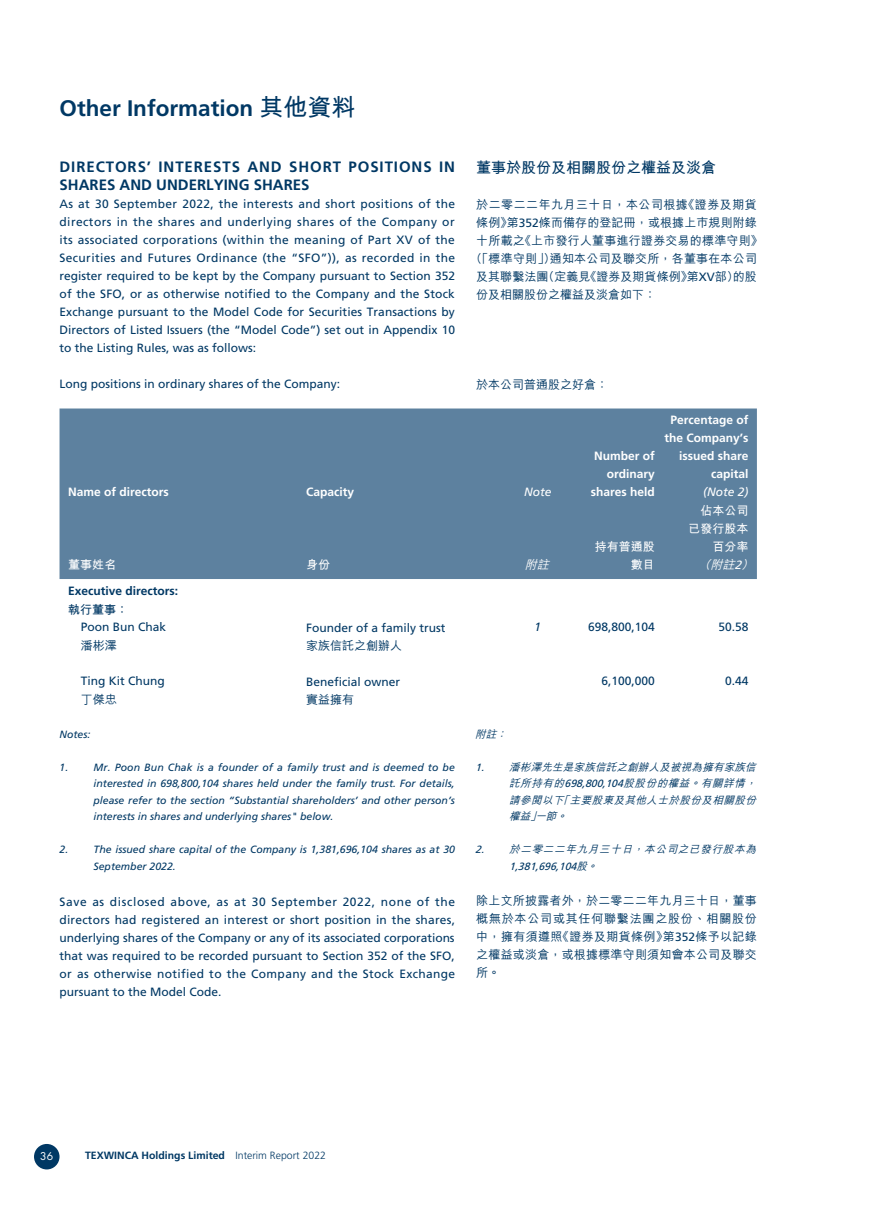
<style>
.page{position:relative;width:893px;height:1212px;background:#fff}
.page>*{position:absolute;margin:0;border:0;box-sizing:border-box;transform-origin:0 0}
.t1{font:700 22.5px "Frutiger LT Std";color:#003864}
.t2{font:700 15px/18px "Frutiger LT Std";letter-spacing:.06em;color:#003864}
.t3{font:700 15px "M Hei HK";color:#003864}
.t4{font:12px/18px "Frutiger LT Std";color:#003864;text-align:justify}
.t5{font:500 12px/18px "M Hei HK";letter-spacing:.015em;color:#003864;text-align:justify}
.t6{font:700 12px/18px "Frutiger LT Std";color:#fff;text-align:right}
.t7{font:700 12px/18px "M Hei HK";color:#fff;text-align:right}
.t8{font:500 12px "M Hei HK";letter-spacing:.04em;color:#003864}
.t9{font:700 12px "Frutiger LT Std";color:#003864}
.t10{font:italic 12px "Frutiger LT Std";color:#fff}
.t11{font:italic 500 12px "M Hei HK";color:#fff}
.t12{font:700 12px "M Hei HK";color:#003864}
.t13{font:italic 12px "Frutiger LT Std";color:#003864}
.t14{font:italic 10.5px/16.5px "Frutiger LT Std";color:#003864;text-align:justify}
.t15{font:italic 500 10.5px/16.5px "M Hei HK";color:#003864;text-align:justify}
.t16{font:700 10.5px "Frutiger LT Std";color:#003864}
.t17{font:italic 10.5px "Frutiger LT Std";color:#003864}
.t18{font:10.5px "Futura Std";color:#fff}
.s1{font-family:"M Hei HK";font-size:24px}
.s2{font-family:"Frutiger LT Std";font-weight:400}
.s3{font-family:"M Hei HK";font-weight:500}
.s4{font-weight:300}
</style>
<div class="page">
<div style="left:34px;top:1144px;width:26px;height:25px;background:#003864;border-radius:50%"></div>
<div style="left:60px;top:408px;width:697px;height:171px;background:#5d819f"></div>
<h1 class="t1" style="left:60px;top:95px;width:298px">Other Information <span class="s1">其他資料</span></h1>
<p class="t2" style="left:60px;top:158px;width:397px">DIRECTORS’ INTERESTS AND SHORT POSITIONS IN<br>SHARES AND UNDERLYING SHARES</p>
<p class="t4" style="left:60px;top:195px;width:397px">As at 30 September 2022, the interests and short positions of the directors in the shares and underlying shares of the Company or its associated corporations (within the meaning of Part XV of the Securities and Futures Ordinance (the “SFO”)), as recorded in the register required to be kept by the Company pursuant to Section 352 of the SFO, or as otherwise notified to the Company and the Stock Exchange pursuant to the Model Code for Securities Transactions by Directors of Listed Issuers (the “Model Code”) set out in Appendix 10 to the Listing Rules, was as follows:</p>
<p class="t4" style="left:60px;top:375px;width:282px">Long positions in ordinary shares of the Company:</p>
<p class="t3" style="left:476px;top:156px;width:241px">董事於股份及相關股份之權益及淡倉</p>
<p class="t8" style="left:476px;top:196px;width:282px">於二零二二年九月三十日，本公司根據《證券及期貨</p>
<p class="t5" style="left:476px;top:213px;width:282px">條例》第<span class="s2">352</span>條而備存的登記冊，或根據上巿規則附錄</p>
<p class="t5" style="left:476px;top:231px;width:288px">十所載之《上市發行人董事進行證券交易的標準守則》</p>
<p class="t5" style="left:470px;top:249px;width:288px">（「標準守則」）通知本公司及聯交所，各董事在本公司</p>
<p class="t5" style="left:476px;top:267px;width:282px">及其聯繫法團（定義見《證券及期貨條例》第<span class="s2">XV</span>部）的股</p>
<p class="t5" style="left:476px;top:285px;width:181px">份及相關股份之權益及淡倉如下：</p>
<p class="t5" style="left:476px;top:375px;width:133px">於本公司普通股之好倉：</p>
<p class="t6" style="left:68px;top:483px;width:102px">Name of directors</p>
<p class="t6" style="left:306px;top:483px;width:50px">Capacity</p>
<p class="t10" style="left:524px;top:485px;width:29px">Note</p>
<p class="t7" style="left:68px;top:555px;width:49px">董事姓名</p>
<p class="t7" style="left:306px;top:555px;width:25px">身份</p>
<p class="t11" style="left:525px;top:556px;width:30px">附註</p>
<p class="t6" style="left:591px;top:447px;width:66px">Number of ordinary shares held</p>
<p class="t7" style="left:595px;top:537px;width:61px">持有普通股數目</p>
<p class="t6" style="left:664px;top:411px;width:86px">Percentage of the Company’s issued share capital</p>
<p class="t10" style="left:703px;top:485px;width:47px">(Note 2)</p>
<p class="t7" style="left:700px;top:501px;width:49px">佔本公司</p>
<p class="t7" style="left:688px;top:519px;width:61px">已發行股本</p>
<p class="t7" style="left:712px;top:537px;width:37px">百分率</p>
<p class="t11" style="left:698px;top:556px;width:60px">（附註<span class="s2">2</span>）</p>
<p class="t9" style="left:68px;top:584px;width:112px">Executive directors:</p>
<p class="t12" style="left:68px;top:600px;width:61px">執行董事：</p>
<p class="t4" style="left:81px;top:618px;width:87px">Poon Bun Chak</p>
<p class="t4" style="left:306px;top:618px;width:141px">Founder of a family trust</p>
<p class="t13" style="left:535px;top:620px;width:8px">1</p>
<p class="t4" style="left:588px;top:618px;width:68px">698,800,104</p>
<p class="t4" style="left:718px;top:618px;width:32px">50.58</p>
<p class="t5" style="left:81px;top:635px;width:37px">潘彬澤</p>
<p class="t5" style="left:306px;top:635px;width:97px">家族信託之創辦人</p>
<p class="t4" style="left:81px;top:672px;width:86px">Ting Kit Chung</p>
<p class="t4" style="left:306px;top:672px;width:96px">Beneficial owner</p>
<p class="t4" style="left:601px;top:672px;width:55px">6,100,000</p>
<p class="t4" style="left:725px;top:672px;width:25px">0.44</p>
<p class="t5" style="left:81px;top:689px;width:37px">丁傑忠</p>
<p class="t5" style="left:306px;top:689px;width:49px">實益擁有</p>
<p class="t14" style="left:60px;top:726px;width:32px">Notes:</p>
<p class="t14" style="left:60px;top:759px;width:10px">1.</p>
<p class="t14" style="left:94px;top:759px;width:363px">Mr. Poon Bun Chak is a founder of a family trust and is deemed to be interested in 698,800,104 shares held under the family trust. For details, please refer to the section “Substantial shareholders’ and other person’s interests in shares and underlying shares" below.</p>
<p class="t14" style="left:60px;top:841px;width:10px">2.</p>
<p class="t14" style="left:94px;top:841px;width:363px">The issued share capital of the Company is 1,381,696,104 shares as at 30<br>September 2022.</p>
<p class="t4" style="left:60px;top:892px;width:397px">Save as disclosed above, as at 30 September 2022, none of the directors had registered an interest or short position in the shares, underlying shares of the Company or any of its associated corporations that was required to be recorded pursuant to Section 352 of the SFO, or as otherwise notified to the Company and the Stock Exchange pursuant to the Model Code.</p>
<p class="t15" style="left:475px;top:725px;width:37px">附註：</p>
<p class="t15" style="left:509px;top:758px;width:252px;text-indent:-34px"><span class="s2">1.</span> 潘彬澤先生是家族信託之創辦人及被視為擁有家族信託所持有的<span class="s2">698,800,104</span>股股份的權益。有關詳情，請參閱以下「主要股東及其他人士於股份及相關股份權益」一節。</p>
<p class="t15" style="left:475px;top:840px;width:286px"><span class="s2">2.</span> 於二零二二年九月三十日，本公司之已發行股本為</p>
<p class="t17" style="left:509px;top:860px;width:93px">1,381,696,104<span class="s3">股。</span></p>
<p class="t5" style="left:476px;top:891px;width:282px">除上文所披露者外，於二零二二年九月三十日，董事概無於本公司或其任何聯繫法團之股份、相關股份中，擁有須遵照《證券及期貨條例》第<span class="s2">352</span>條予以記錄之權益或淡倉，或根據標準守則須知會本公司及聯交所。</p>
<p class="t18" style="left:40px;top:1149px;width:14px">36</p>
<p class="t16" style="left:85px;top:1149px;width:242px">TEXWINCA Holdings Limited <span class="s4">Interim Report 2022</span></p>
</div>
